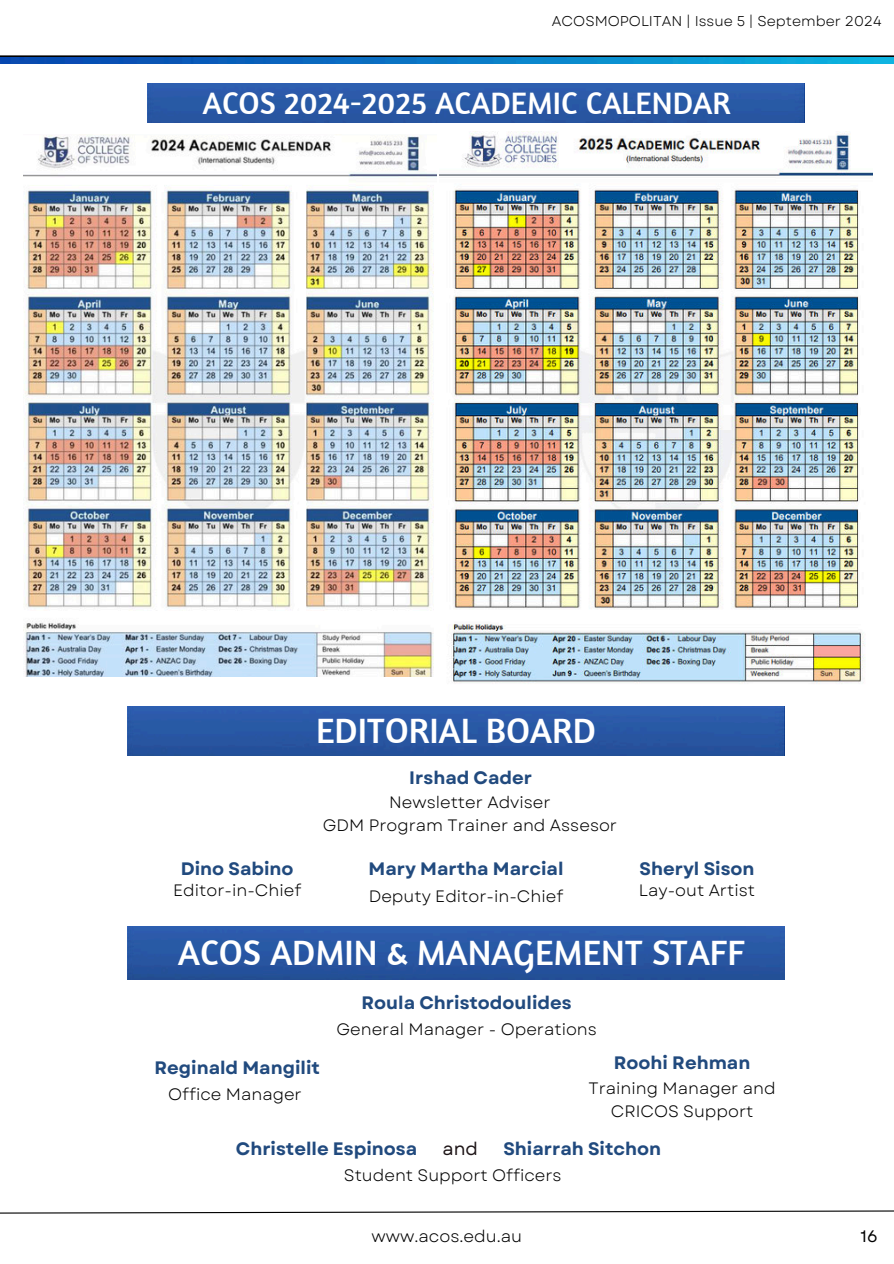
<style>
.page{position:relative;width:894px;height:1264px;background:#fff}
.page>*{position:absolute;margin:0;border:0;box-sizing:border-box;transform-origin:0 0}
.t1{font:36px "Amaranth";color:#fff}
.t2{font:31.65px "Amaranth";color:#fff}
.t3{font:700 18px "Garet";color:#214a7e}
.t4{font:18px "Garet";color:#1e1517}
.t5{font:16.65px "Garet";color:#000}
.t6{font:16.65px "Garet";color:#000}
.t7{font:16.5px/22.5px "Garet";color:#000;text-align:center}
.t8{font:14.25px "Garet";color:#000}
</style>
<div class="page">
<hr style="left:0;top:55px;width:893px;height:3px;background:#000">
<img style="left:0;top:58px;width:893px;height:5px">
<svg style="left:0;top:1210px;width:893px;height:4px"></svg>
<img style="left:23px;top:134px;width:413px;height:542px">
<img style="left:148px;top:84px;width:655px;height:38px">
<img style="left:128px;top:926px;width:655px;height:53px">
<img style="left:128px;top:707px;width:655px;height:48px">
<img style="left:439px;top:131px;width:432px;height:553px">
<h4 class="t8" style="left:551px;top:11px;width:331px">ACOSMOPOLITAN | Issue 5 | September 2024</h4>
<p class="t2" style="left:203px;top:83px;width:529px">ACOS 2024-2025 ACADEMIC CALENDAR</p>
<h3 class="t1" style="left:316px;top:708px;width:281px">EDITORIAL BOARD</h3>
<h4 class="t3" style="left:409px;top:764px;width:124px">Irshad Cader</h4>
<h4 class="t7" style="left:323px;top:791px;width:296px">Newsletter Adviser<br>GDM Program Trainer and Assesor</h4>
<h3 class="t3" style="left:181px;top:855px;width:114px">Dino Sabino</h3>
<h3 class="t3" style="left:368px;top:855px;width:196px">Mary Martha Marcial</h3>
<h4 class="t7" style="left:173px;top:879px;width:129px">Editor-in-Chief</h4>
<h4 class="t7" style="left:368px;top:884px;width:196px">Deputy Editor-in-Chief</h4>
<h4 class="t3" style="left:639px;top:855px;width:116px">Sheryl Sison</h4>
<p class="t7" style="left:638px;top:879px;width:118px">Lay-out Artist</p>
<h1 class="t1" style="left:178px;top:929px;width:568px">ACOS ADMIN &amp; MANAGEMENT STAFF</h1>
<h1 class="t3" style="left:154px;top:1055px;width:167px">Reginald Mangilit</h1>
<h3 class="t7" style="left:168px;top:1083px;width:135px">Office Manager</h3>
<h4 class="t3" style="left:361px;top:989px;width:211px">Roula Christodoulides</h4>
<p class="t7" style="left:336px;top:1018px;width:262px">General Manager - Operations</p>
<h4 class="t3" style="left:613px;top:1049px;width:138px">Roohi Rehman</h4>
<h3 class="t7" style="left:588px;top:1077px;width:188px">Training Manager and<br>CRICOS Support</h3>
<h4 class="t3" style="left:236px;top:1135px;width:183px">Christelle Espinosa</h4>
<h4 class="t4" style="left:442px;top:1135px;width:37px">and</h4>
<h4 class="t3" style="left:503px;top:1135px;width:159px">Shiarrah Sitchon</h4>
<h3 class="t7" style="left:344px;top:1163px;width:219px">Student Support Officers</h3>
<h3 class="t5" style="left:371px;top:1224px;width:152px">www.acos.edu.au</h3>
<h4 class="t6" style="left:860px;top:1224px;width:19px">16</h4>
</div>
